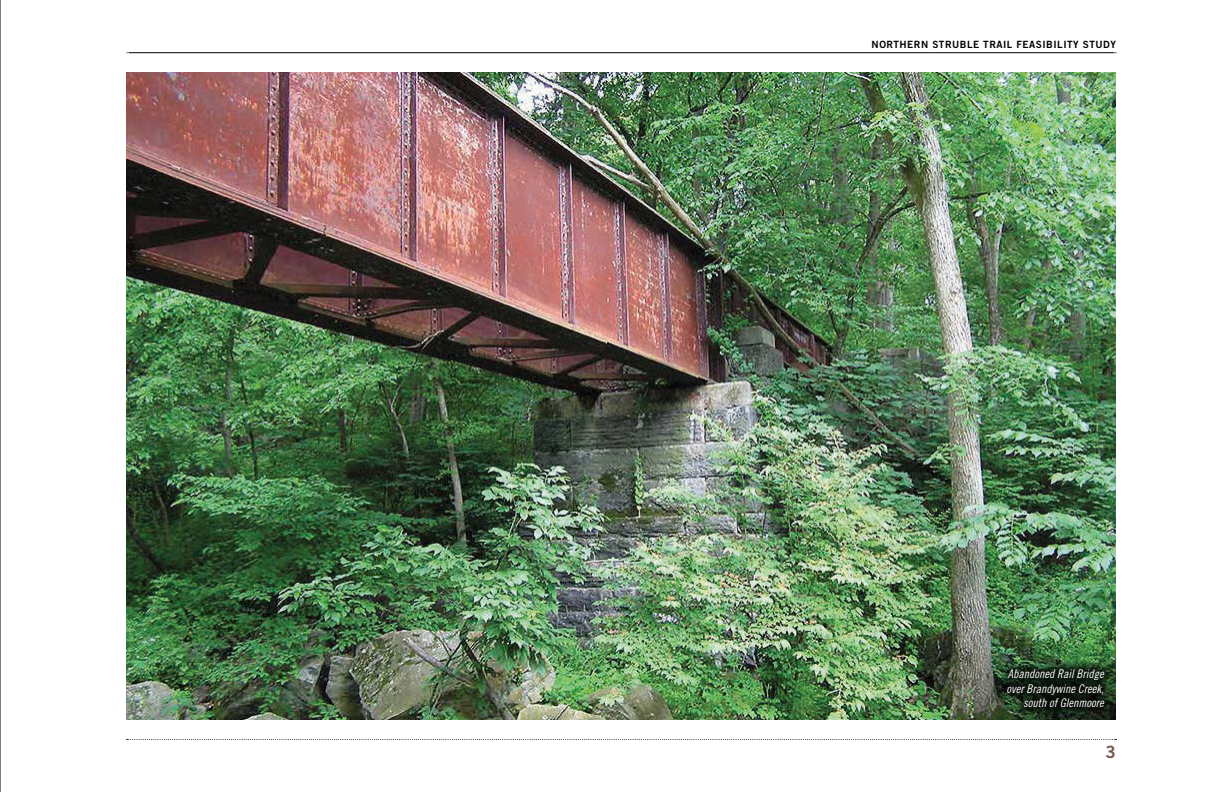
<style>
.page{position:relative;width:1224px;height:792px;background:#fff}
.page>*{position:absolute;margin:0;border:0;box-sizing:border-box;transform-origin:0 0}
.t1{font:17px "Trade Gothic Bold Two";color:#735745}
.t2{font:12px/14.4px "Trade Gothic Cond Eighteen Obl";color:#fff;text-align:right}
.t3{font:10px "Trade Gothic Bold Two";letter-spacing:.05em;color:#000}
</style>
<div class="page">
<hr style="left:129px;top:52px;width:985px;height:1px;background:#000">
<svg style="left:126px;top:739px;width:991px;height:1px"></svg>
<hr style="left:0;top:0;width:1px;height:792px;background:#000">
<img style="left:126px;top:72px;width:990px;height:648px">
<div style="left:998px;top:660px;width:115px;height:57px;background:#000;opacity:.8"></div>
<p class="t3" style="left:872px;top:38px;width:246px">NORTHERN STRUBLE TRAIL FEASIBILITY STUDY</p>
<p class="t2" style="left:1006px;top:667px;width:99px">Abandoned Rail Bridge over Brandywine Creek, south of Glenmoore</p>
<h1 class="t1" style="left:1106px;top:741px;width:12px">3</h1>
</div>
